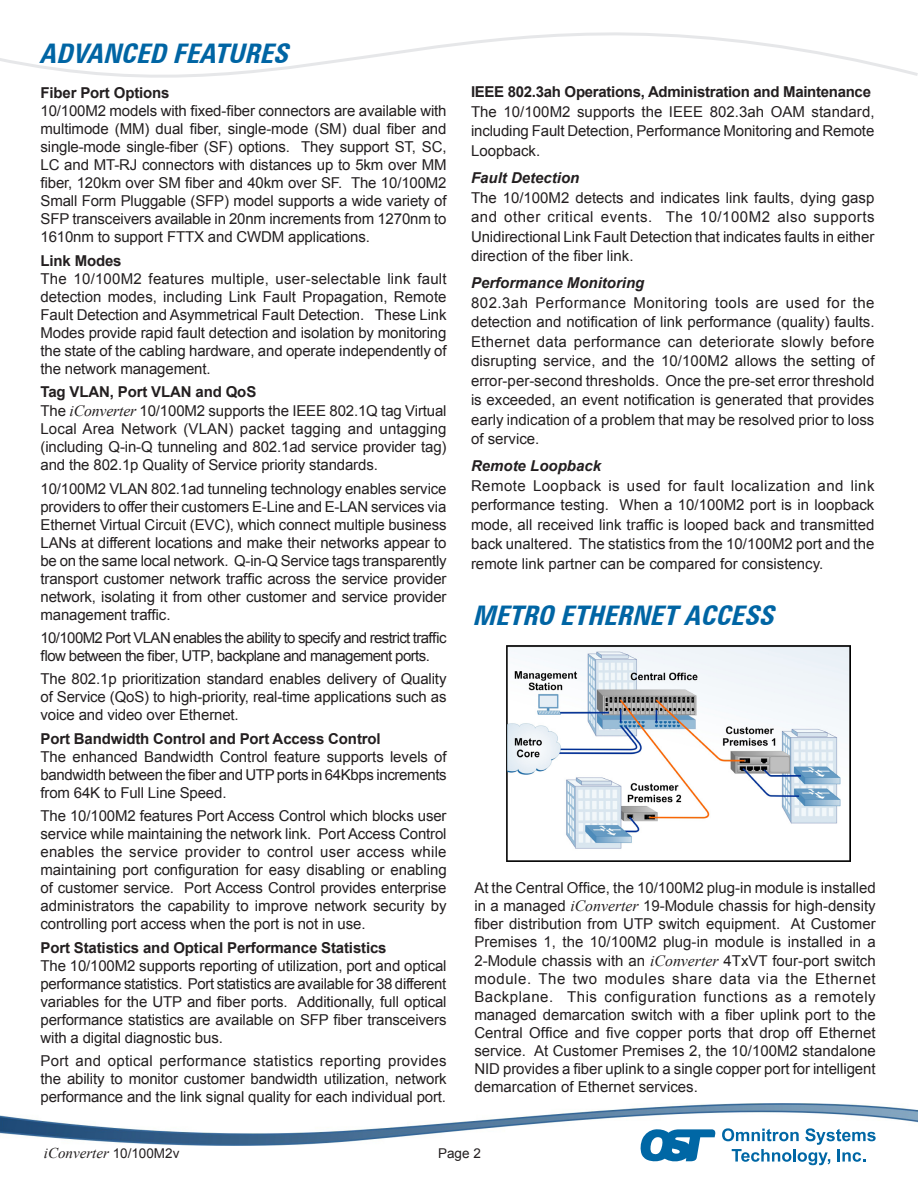
<style>
.page{position:relative;width:918px;height:1188px;background:#fff}
.page>*{position:absolute;margin:0;border:0;box-sizing:border-box;transform-origin:0 0}
.Omnitron_Bullets_Nar{font:italic 700 condensed 27px "Zurich BT";color:#0065a4}
.Plain_Text{font:15px/18px "Arial";letter-spacing:-.01em;color:#231f20;text-align:justify}
.Omnitron_Body_Text{font:15px/19.5px "Arial";color:#231f20;text-align:justify}
.Heading{font:700 15px "Arial";letter-spacing:-.01em;color:#231f20}
.Plain_Text-2{font:15px/18px "Arial";letter-spacing:-.04em;color:#231f20}
.Omnitron_Body_Text-2{font:700 15px "Arial";letter-spacing:-.02em;color:#231f20}
.Omnitron_Body_Text-3{font:italic 700 15px "Arial";color:#231f20}
.t1{font:italic 15px "Times New Roman";color:#231f20}
.t2{font:13.5px "Arial";color:#231f20}
.s1{font-family:"Times New Roman";font-style:italic;font-size:15.75px}
.s2{font-family:"Arial";font-style:normal;font-size:13.5px}
</style>
<div class="page">
<img style="left:0;top:1103px;width:918px;height:42px">
<svg style="left:641px;top:1129px;width:75px;height:33px"></svg>
<svg style="left:722px;top:1128px;width:154px;height:37px"></svg>
<svg style="left:0;top:32px;width:918px;height:46px"></svg>
<img style="left:506px;top:645px;width:344px;height:216px">
<p class="Omnitron_Bullets_Nar" style="left:39px;top:37px;width:258px">ADVANCED FEATURES</p>
<p class="Heading" style="left:40px;top:83px;width:131px">Fiber Port Options</p>
<p class="Plain_Text" style="left:40px;top:102px;width:408px">10/100M2 models with fixed-fiber connectors are available with multimode (MM) dual fiber, single-mode (SM) dual fiber and single-mode single-fiber (SF) options. They support ST, SC, LC and MT-RJ connectors with distances up to 5km over MM fiber, 120km over SM fiber and 40km over SF. The 10/100M2<br>Small Form Pluggable (SFP) model supports a wide variety of SFP transceivers available in 20nm increments from 1270nm to 1610nm to support FTTX and CWDM applications.</p>
<p class="Heading" style="left:40px;top:251px;width:83px">Link Modes</p>
<p class="Plain_Text" style="left:40px;top:270px;width:408px">The 10/100M2 features multiple, user-selectable link fault detection modes, including Link Fault Propagation, Remote Fault Detection and Asymmetrical Fault Detection. These Link Modes provide rapid fault detection and isolation by monitoring the state of the cabling hardware, and operate independently of the network management.</p>
<p class="Heading" style="left:40px;top:382px;width:217px">Tag VLAN, Port VLAN and QoS</p>
<p class="Plain_Text" style="left:40px;top:402px;width:408px">The <span class="s1">iConverter</span> 10/100M2 supports the IEEE 802.1Q tag Virtual Local Area Network (VLAN) packet tagging and untagging (including Q-in-Q tunneling and 802.1ad service provider tag) and the 802.1p Quality of Service priority standards.</p>
<p class="Plain_Text" style="left:40px;top:479px;width:408px">10/100M2 VLAN 802.1ad tunneling technology enables service providers to offer their customers E-Line and E-LAN services via Ethernet Virtual Circuit (EVC), which connect multiple business LANs at different locations and make their networks appear to be on the same local network. Q-in-Q Service tags transparently transport customer network traffic across the service provider network, isolating it from other customer and service provider management traffic.</p>
<p class="Plain_Text-2" style="left:40px;top:629px;width:408px">10/100M2 Port VLAN enables the ability to specify and restrict traffic flow between the fiber, UTP, backplane and management ports.</p>
<p class="Plain_Text" style="left:40px;top:670px;width:408px">The 802.1p prioritization standard enables delivery of Quality of Service (QoS) to high-priority, real-time applications such as voice and video over Ethernet.</p>
<p class="Heading" style="left:40px;top:729px;width:342px">Port Bandwidth Control and Port Access Control</p>
<p class="Plain_Text" style="left:40px;top:748px;width:408px">The enhanced Bandwidth Control feature supports levels of bandwidth between the fiber and UTP ports in 64Kbps increments from 64K to Full Line Speed.</p>
<p class="Plain_Text" style="left:40px;top:807px;width:408px">The 10/100M2 features Port Access Control which blocks user service while maintaining the network link. Port Access Control enables the service provider to control user access while maintaining port configuration for easy disabling or enabling of customer service. Port Access Control provides enterprise administrators the capability to improve network security by controlling port access when the port is not in use.</p>
<p class="Heading" style="left:40px;top:937px;width:348px">Port Statistics and Optical Performance Statistics</p>
<p class="Plain_Text" style="left:40px;top:956px;width:408px">The 10/100M2 supports reporting of utilization, port and optical performance statistics. Port statistics are available for 38 different variables for the UTP and fiber ports. Additionally, full optical performance statistics are available on SFP fiber transceivers with a digital diagnostic bus.</p>
<p class="Plain_Text" style="left:40px;top:1052px;width:408px">Port and optical performance statistics reporting provides the ability to monitor customer bandwidth utilization, network performance and the link signal quality for each individual port.</p>
<p class="Omnitron_Body_Text-2" style="left:471px;top:82px;width:402px">IEEE 802.3ah Operations, Administration and Maintenance</p>
<p class="Omnitron_Body_Text" style="left:471px;top:102px;width:405px">The 10/100M2 supports the IEEE 802.3ah OAM standard, including Fault Detection, Performance Monitoring and Remote Loopback.</p>
<p class="Omnitron_Body_Text-3" style="left:471px;top:168px;width:110px">Fault Detection</p>
<p class="Omnitron_Body_Text" style="left:471px;top:188px;width:405px">The 10/100M2 detects and indicates link faults, dying gasp and other critical events. The 10/100M2 also supports Unidirectional Link Fault Detection that indicates faults in either direction of the fiber link.</p>
<p class="Omnitron_Body_Text-3" style="left:471px;top:273px;width:175px">Performance Monitoring</p>
<p class="Omnitron_Body_Text" style="left:471px;top:293px;width:405px">802.3ah Performance Monitoring tools are used for the detection and notification of link performance (quality) faults.<br>Ethernet data performance can deteriorate slowly before disrupting service, and the 10/100M2 allows the setting of error-per-second thresholds. Once the pre-set error threshold is exceeded, an event notification is generated that provides early indication of a problem that may be resolved prior to loss of service.</p>
<p class="Omnitron_Body_Text-3" style="left:471px;top:456px;width:132px">Remote Loopback</p>
<p class="Omnitron_Body_Text" style="left:471px;top:476px;width:405px">Remote Loopback is used for fault localization and link performance testing. When a 10/100M2 port is in loopback mode, all received link traffic is looped back and transmitted back unaltered. The statistics from the 10/100M2 port and the remote link partner can be compared for consistency.</p>
<p class="Omnitron_Bullets_Nar" style="left:472px;top:599px;width:311px">METRO ETHERNETACCESS</p>
<p class="Omnitron_Body_Text" style="left:474px;top:879px;width:403px;line-height:18.1px">At the Central Office, the 10/100M2 plug-in module is installed in a managed <span class="s1">iConverter</span> 19-Module chassis for high-density fiber distribution from UTP switch equipment. At Customer Premises 1, the 10/100M2 plug-in module is installed in a 2-Module chassis with an <span class="s1">iConverter</span> 4TxVT four-port switch module. The two modules share data via the Ethernet Backplane. This configuration functions as a remotely managed demarcation switch with a fiber uplink port to the Central Office and five copper ports that drop off Ethernet service. At Customer Premises 2, the 10/100M2 standalone NID provides a fiber uplink to a single copper port for intelligent demarcation of Ethernet services.</p>
<p class="t1" style="left:44px;top:1143px;width:137px">iConverter <span class="s2">10/100M2v</span></p>
<p class="t2" style="left:438px;top:1144px;width:44px">Page 2</p>
</div>
